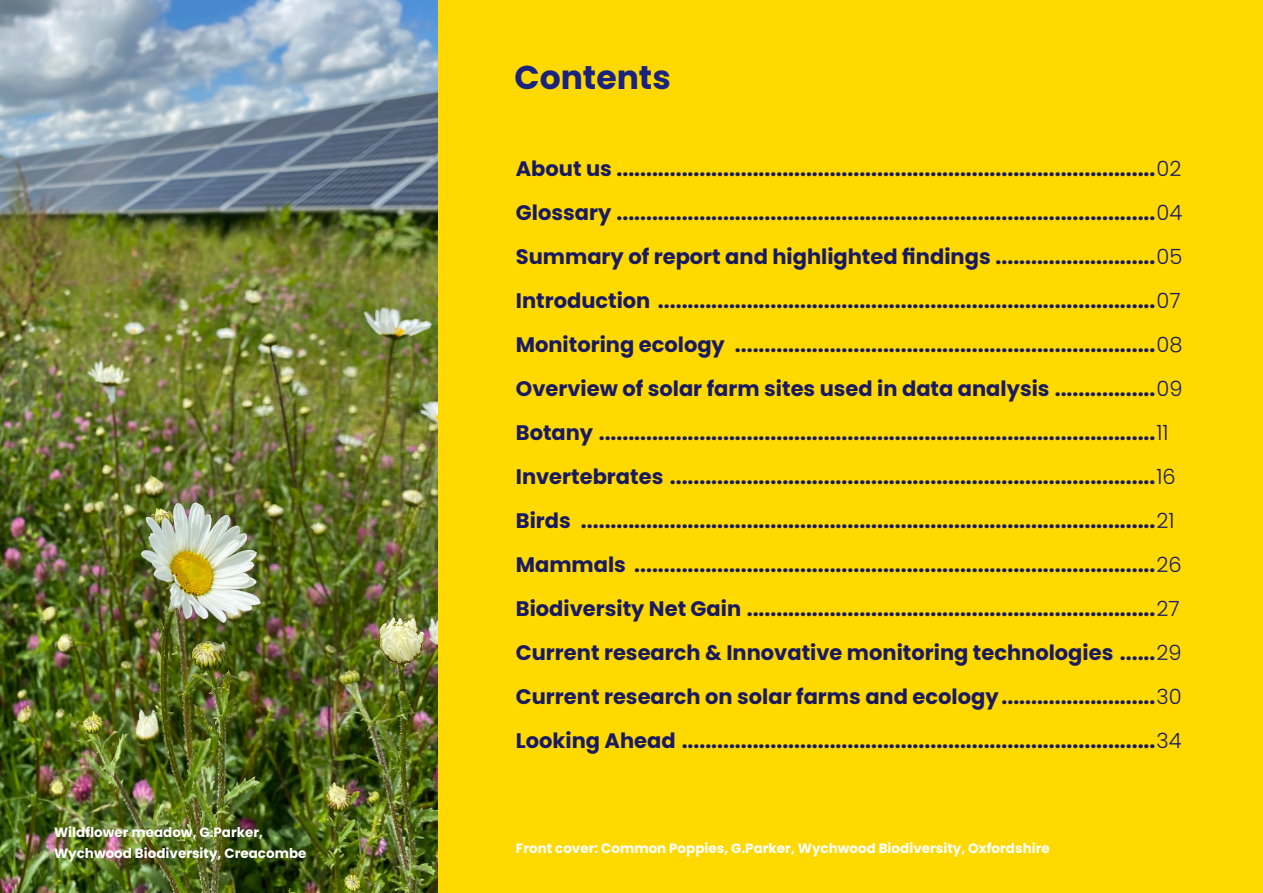
<style>
.page{position:relative;width:1263px;height:893px;background:#fff}
.page>*{position:absolute;margin:0;border:0;box-sizing:border-box;transform-origin:0 0}
.t1{font:700 33px "Poppins";color:#1a237e}
.main_body{font:700 21px "Poppins";color:#1a1a62}
.main_body-2{font:700 13.5px/21px "Poppins";color:#fff}
.s1{font-weight:300}
</style>
<div class="page">
<svg style="left:0;top:0;width:1px;height:893px"></svg>
<div style="left:436px;top:0;width:827px;height:893px;background:#ffd900"></div>
<img style="left:1px;top:0;width:436px;height:893px">
<p class="main_body-2" style="left:54px;top:822px;width:254px">Wildflower meadow, G.Parker,<br>Wychwood Biodiversity, Creacombe</p>
<p class="t1" style="left:514px;top:58px;width:158px">Contents</p>
<p class="main_body" style="left:516px;top:157px;width:667px">About us ...........................................................................................<span class="s1">02</span></p>
<p class="main_body" style="left:516px;top:201px;width:668px">Glossary ...........................................................................................<span class="s1">04</span></p>
<p class="main_body" style="left:516px;top:245px;width:668px">Summary of report and highlighted findings ...........................<span class="s1">05</span></p>
<p class="main_body" style="left:516px;top:289px;width:666px">Introduction ....................................................................................<span class="s1">07</span></p>
<p class="main_body" style="left:516px;top:333px;width:668px">Monitoring ecology .......................................................................<span class="s1">08</span></p>
<p class="main_body" style="left:516px;top:377px;width:668px">Overview of solar farm sites used in data analysis .................<span class="s1">09</span></p>
<p class="main_body" style="left:516px;top:421px;width:654px">Botany ..............................................................................................<span class="s1">11</span></p>
<p class="main_body" style="left:516px;top:465px;width:661px">Invertebrates ..................................................................................<span class="s1">16</span></p>
<p class="main_body" style="left:516px;top:509px;width:660px">Birds .................................................................................................<span class="s1">21</span></p>
<p class="main_body" style="left:516px;top:553px;width:667px">Mammals ........................................................................................<span class="s1">26</span></p>
<p class="main_body" style="left:516px;top:597px;width:665px">Biodiversity Net Gain .....................................................................<span class="s1">27</span></p>
<p class="main_body" style="left:516px;top:641px;width:667px">Current research &amp; Innovative monitoring technologies ......<span class="s1">29</span></p>
<p class="main_body" style="left:516px;top:685px;width:667px">Current research on solar farms and ecology..........................<span class="s1">30</span></p>
<p class="main_body" style="left:516px;top:729px;width:667px">Looking Ahead ................................................................................<span class="s1">34</span></p>
<p class="main_body-2" style="left:516px;top:838px;width:535px">Front cover: Common Poppies, G.Parker, Wychwood Biodiversity, Oxfordshire</p>
</div>
